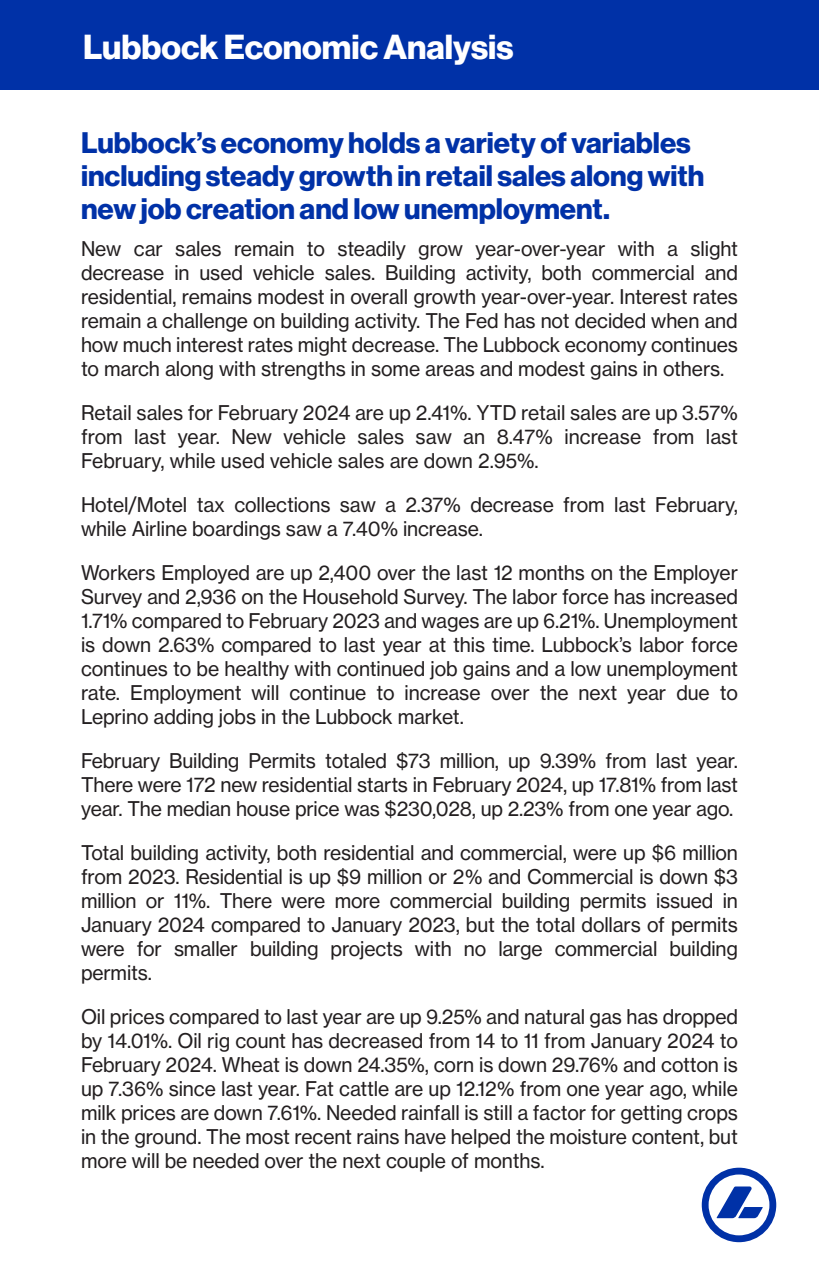
<style>
.page{position:relative;width:819px;height:1278px;background:#fff}
.page>*{position:absolute;margin:0;border:0;box-sizing:border-box;transform-origin:0 0}
.t1{font:34px "N Haas Grotesk DS Pro 75 Bd";color:#fff}
.t2{font:29px/33px "N Haas Grotesk DS Pro 75 Bd";color:#0031a7}
.t3{font:20px/24px "N Haas Grotesk TX Pro 55 Rg";letter-spacing:-.005em;color:#231f20;text-align:justify}
</style>
<div class="page">
<div style="left:0;top:0;width:819px;height:90px;background:#0031a7"></div>
<svg style="left:702px;top:1168px;width:74px;height:74px"></svg>
<h1 class="t1" style="left:83px;top:27px;width:432px">Lubbock Economic Analysis</h1>
<h2 class="t2" style="left:81px;top:126px;width:625px">Lubbock’s economy holds a variety of variables including steady growth in retail sales along with new job creation and low unemployment.</h2>
<p class="t3" style="left:81px;top:237px;width:659px">New car sales remain to steadily grow year-over-year with a slight decrease in used vehicle sales. Building activity, both commercial and residential, remains modest in overall growth year-over-year. Interest rates remain a challenge on building activity. The Fed has not decided when and how much interest rates might decrease. The Lubbock economy continues to march along with strengths in some areas and modest gains in others.</p>
<p class="t3" style="left:81px;top:401px;width:659px">Retail sales for February 2024 are up 2.41%. YTD retail sales are up 3.57% from last year. New vehicle sales saw an 8.47% increase from last February, while used vehicle sales are down 2.95%.</p>
<p class="t3" style="left:81px;top:493px;width:659px">Hotel/Motel tax collections saw a 2.37% decrease from last February, while Airline boardings saw a 7.40% increase.</p>
<p class="t3" style="left:81px;top:561px;width:659px">Workers Employed are up 2,400 over the last 12 months on the Employer Survey and 2,936 on the Household Survey. The labor force has increased 1.71% compared to February 2023 and wages are up 6.21%. Unemployment is down 2.63% compared to last year at this time. Lubbock’s labor force continues to be healthy with continued job gains and a low unemployment rate. Employment will continue to increase over the next year due to Leprino adding jobs in the Lubbock market.</p>
<p class="t3" style="left:81px;top:749px;width:659px">February Building Permits totaled $73 million, up 9.39% from last year.<br>There were 172 new residential starts in February 2024, up 17.81% from last year. The median house price was $230,028, up 2.23% from one year ago.</p>
<p class="t3" style="left:81px;top:841px;width:659px">Total building activity, both residential and commercial, were up $6 million from 2023. Residential is up $9 million or 2% and Commercial is down $3 million or 11%. There were more commercial building permits issued in January 2024 compared to January 2023, but the total dollars of permits were for smaller building projects with no large commercial building permits.</p>
<p class="t3" style="left:81px;top:1005px;width:659px">Oil prices compared to last year are up 9.25% and natural gas has dropped by 14.01%. Oil rig count has decreased from 14 to 11 from January 2024 to February 2024. Wheat is down 24.35%, corn is down 29.76% and cotton is up 7.36% since last year. Fat cattle are up 12.12% from one year ago, while milk prices are down 7.61%. Needed rainfall is still a factor for getting crops in the ground. The most recent rains have helped the moisture content, but more will be needed over the next couple of months.</p>
</div>
